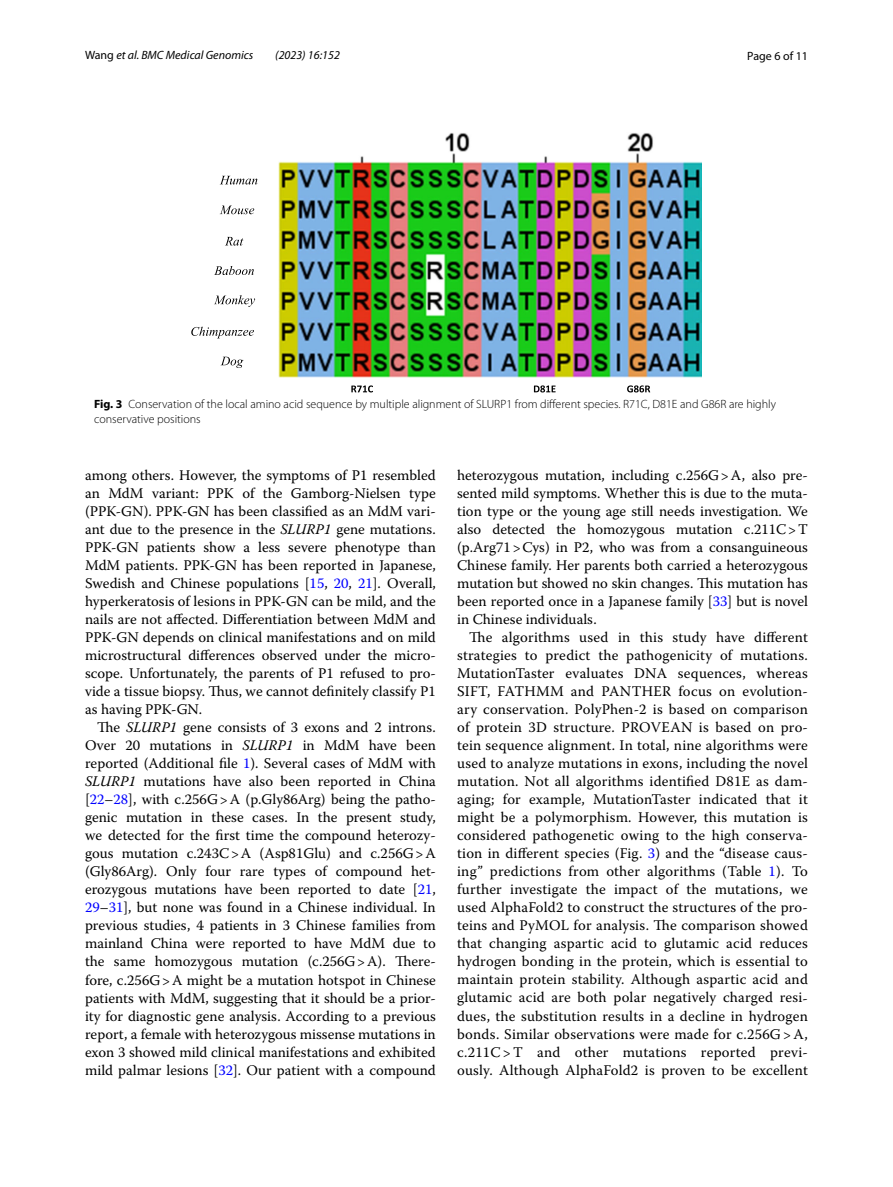
<style>
.page{position:relative;width:893px;height:1187px;background:#fff}
.page>*{position:absolute;margin:0;border:0;box-sizing:border-box;transform-origin:0 0}
.t1{font:14.7px/18px "Warnock Pro";color:#000;text-align:justify}
.t2{font:300 12px/15px "Myriad Pro";color:#000}
.t3{font:italic 12px "Myriad Pro";color:#000}
.t4{font:12px "Myriad Pro";color:#000}
.s1{font-style:normal}
.s2{font-weight:700}
.s3{font-style:italic}
.s4{color:#00f}
</style>
<div class="page">
<img style="left:278px;top:133px;width:424px;height:244px">
<svg style="left:220px;top:176px;width:37px;height:8px"></svg>
<svg style="left:191px;top:327px;width:63px;height:11px"></svg>
<svg style="left:220px;top:205px;width:34px;height:9px"></svg>
<svg style="left:226px;top:237px;width:17px;height:8px"></svg>
<svg style="left:214px;top:266px;width:40px;height:9px"></svg>
<svg style="left:214px;top:295px;width:41px;height:12px"></svg>
<svg style="left:221px;top:357px;width:22px;height:11px"></svg>
<svg style="left:351px;top:385px;width:299px;height:7px"></svg>
<p class="t3" style="left:85px;top:48px;width:170px"><span class="s1">Wang</span> et al. BMC Medical Genomics</p>
<p class="t3" style="left:275px;top:48px;width:66px">(2023) 16:152</p>
<p class="t4" style="left:747px;top:48px;width:62px">Page 6 of 11</p>
<p class="t2" style="left:94px;top:396px;width:683px"><span class="s2">Fig. 3</span> Conservation of the local amino acid sequence by multiple alignment of SLURP1 from different species. R71C, D81E and G86R are highly conservative positions</p>
<p class="t1" style="left:85px;top:466px;width:352px">among others. However, the symptoms of P1 resembled an MdM variant: PPK of the Gamborg-Nielsen type (PPK-GN). PPK-GN has been classified as an MdM vari&shy;ant due to the presence in the <span class="s3">SLURP1</span> gene mutations.<br>PPK-GN patients show a less severe phenotype than MdM patients. PPK-GN has been reported in Japanese, Swedish and Chinese populations [<span class="s4">15</span>, <span class="s4">20</span>, <span class="s4">21</span>]. Overall, hyperkeratosis of lesions in PPK-GN can be mild, and the nails are not affected. Differentiation between MdM and PPK-GN depends on clinical manifestations and on mild microstructural differences observed under the micro&shy;scope. Unfortunately, the parents of P1 refused to pro&shy;vide a tissue biopsy. Thus, we cannot definitely classify P1 as having PPK-GN.</p>
<p class="t1" style="left:85px;top:718px;width:352px;text-indent:12px">The <span class="s3">SLURP1</span> gene consists of 3 exons and 2 introns.<br>Over 20 mutations in <span class="s3">SLURP1</span> in MdM have been reported (Additional file <span class="s4">1</span>). Several cases of MdM with <span class="s3">SLURP1</span> mutations have also been reported in China [<span class="s4">22</span>–<span class="s4">28</span>], with c.256G&gt;A (p.Gly86Arg) being the patho&shy;genic mutation in these cases. In the present study, we detected for the first time the compound heterozy&shy;gous mutation c.243C&gt;A (Asp81Glu) and c.256G&gt;A (Gly86Arg). Only four rare types of compound het&shy;erozygous mutations have been reported to date [<span class="s4">21</span>, <span class="s4">29</span>–<span class="s4">31</span>], but none was found in a Chinese individual. In previous studies, 4 patients in 3 Chinese families from mainland China were reported to have MdM due to the same homozygous mutation (c.256G&gt;A). There&shy;fore, c.256G&gt;A might be a mutation hotspot in Chinese patients with MdM, suggesting that it should be a prior&shy;ity for diagnostic gene analysis. According to a previous report, a female with heterozygous missense mutations in exon 3 showed mild clinical manifestations and exhibited mild palmar lesions [<span class="s4">32</span>]. Our patient with a compound</p>
<p class="t1" style="left:457px;top:466px;width:352px">heterozygous mutation, including c.256G&gt;A, also pre&shy;sented mild symptoms. Whether this is due to the muta&shy;tion type or the young age still needs investigation. We also detected the homozygous mutation c.211C&gt;T (p.Arg71&gt;Cys) in P2, who was from a consanguineous Chinese family. Her parents both carried a heterozygous mutation but showed no skin changes. This mutation has been reported once in a Japanese family [<span class="s4">33</span>] but is novel in Chinese individuals.</p>
<p class="t1" style="left:457px;top:628px;width:352px;text-indent:12px">The algorithms used in this study have different strategies to predict the pathogenicity of mutations.<br>MutationTaster evaluates DNA sequences, whereas SIFT, FATHMM and PANTHER focus on evolution&shy;ary conservation. PolyPhen-2 is based on comparison of protein 3D structure. PROVEAN is based on pro&shy;tein sequence alignment. In total, nine algorithms were used to analyze mutations in exons, including the novel mutation. Not all algorithms identified D81E as dam&shy;aging; for example, MutationTaster indicated that it might be a polymorphism. However, this mutation is considered pathogenetic owing to the high conserva&shy;tion in different species (Fig. <span class="s4">3</span>) and the “disease caus&shy;ing” predictions from other algorithms (Table <span class="s4">1</span>). To further investigate the impact of the mutations, we used AlphaFold2 to construct the structures of the pro&shy;teins and PyMOL for analysis. The comparison showed that changing aspartic acid to glutamic acid reduces hydrogen bonding in the protein, which is essential to maintain protein stability. Although aspartic acid and glutamic acid are both polar negatively charged resi&shy;dues, the substitution results in a decline in hydrogen bonds. Similar observations were made for c.256G &gt; A, c.211C&gt;T and other mutations reported previ&shy;ously. Although AlphaFold2 is proven to be excellent</p>
</div>
